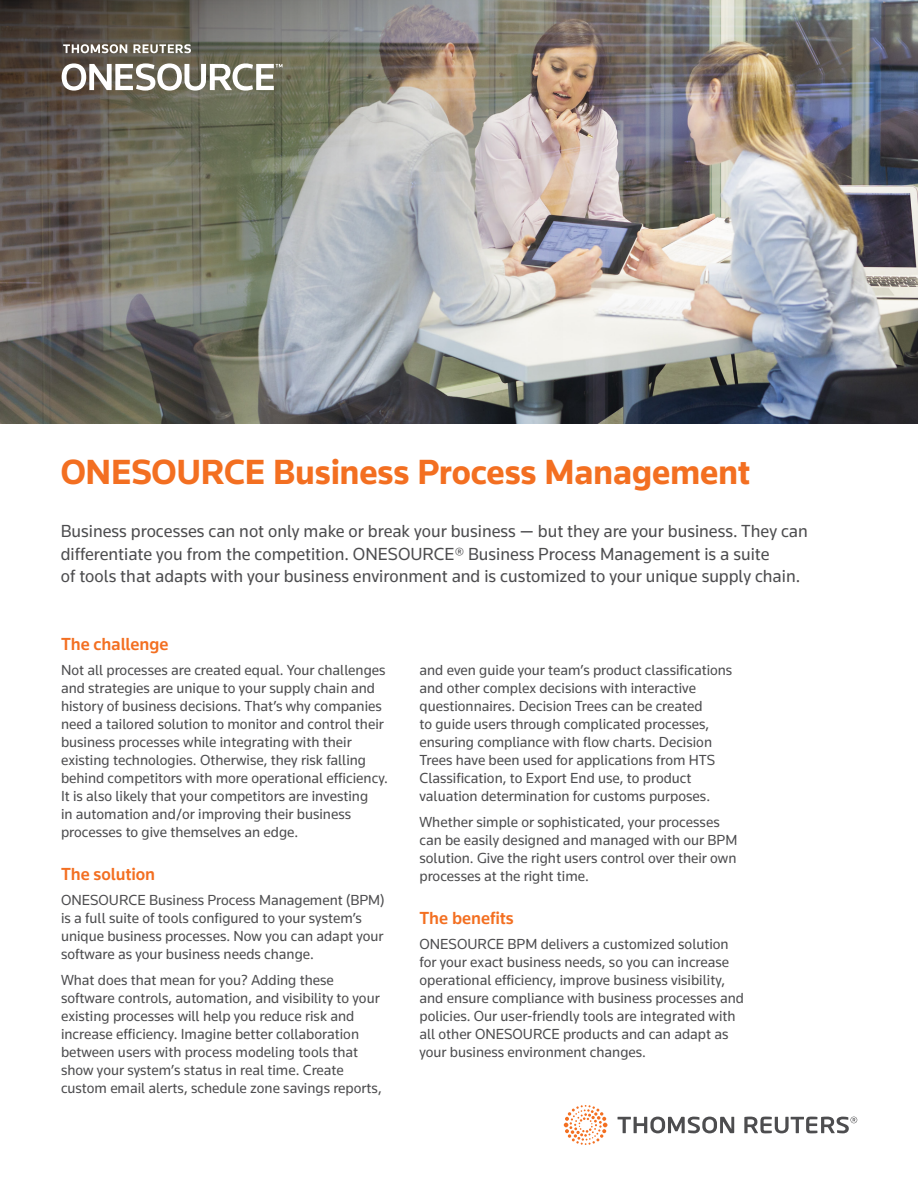
<style>
.page{position:relative;width:918px;height:1188px;background:#fff}
.page>*{position:absolute;margin:0;border:0;box-sizing:border-box;transform-origin:0 0}
.Title_of_paper{font:700 36px "Knowledge 2017";letter-spacing:-.005em;color:#f36f21}
.Paragraph_Text{font:18px/22.5px "Knowledge 2017";color:#4d4d4f}
.Body_Text_Heading{font:500 18px "Knowledge 2017";letter-spacing:-.005em;color:#f36f21}
.Paragraph_Text-2{font:15px/18px "Knowledge 2017";color:#4d4d4f}
</style>
<div class="page">
<img style="left:735px;top:0;width:183px;height:423px">
<img style="left:0;top:0;width:735px;height:423px">
<svg style="left:62px;top:44px;width:221px;height:47px"></svg>
<svg style="left:618px;top:1117px;width:239px;height:16px"></svg>
<svg style="left:564px;top:1105px;width:43px;height:40px"></svg>
<p class="Title_of_paper" style="left:61px;top:450px;width:691px">ONESOURCE Business Process Management</p>
<p class="Paragraph_Text" style="left:61px;top:520px;width:749px">Business processes can not only make or break your business — but they are your business. They can differentiate you from the competition. ONESOURCE® Business Process Management is a suite<br>of tools that adapts with your business environment and is customized to your unique supply chain.</p>
<p class="Body_Text_Heading" style="left:61px;top:633px;width:109px">The challenge</p>
<p class="Paragraph_Text-2" style="left:61px;top:661px;width:328px">Not all processes are created equal. Your challenges and strategies are unique to your supply chain and history of business decisions. That’s why companies need a tailored solution to monitor and control their business processes while integrating with their existing technologies. Otherwise, they risk falling behind competitors with more operational efficiency.<br>It is also likely that your competitors are investing<br>in automation and/or improving their business processes to give themselves an edge.</p>
<p class="Body_Text_Heading" style="left:61px;top:863px;width:96px">The solution</p>
<p class="Paragraph_Text-2" style="left:61px;top:890px;width:325px">ONESOURCE Business Process Management (BPM) is a full suite of tools configured to your system’s unique business processes. Now you can adapt your software as your business needs change.</p>
<p class="Paragraph_Text-2" style="left:61px;top:971px;width:322px">What does that mean for you? Adding these software controls, automation, and visibility to your existing processes will help you reduce risk and increase efficiency. Imagine better collaboration between users with process modeling tools that show your system’s status in real time. Create custom email alerts, schedule zone savings reports,</p>
<p class="Paragraph_Text-2" style="left:419px;top:661px;width:314px">and even guide your team’s product classifications and other complex decisions with interactive questionnaires. Decision Trees can be created<br>to guide users through complicated processes, ensuring compliance with flow charts. Decision Trees have been used for applications from HTS Classification, to Export End use, to product valuation determination for customs purposes.</p>
<p class="Paragraph_Text-2" style="left:419px;top:813px;width:319px">Whether simple or sophisticated, your processes can be easily designed and managed with our BPM solution. Give the right users control over their own processes at the right time.</p>
<p class="Body_Text_Heading" style="left:419px;top:907px;width:96px">The benefits</p>
<p class="Paragraph_Text-2" style="left:419px;top:934px;width:326px">ONESOURCE BPM delivers a customized solution for your exact business needs, so you can increase operational efficiency, improve business visibility, and ensure compliance with business processes and policies. Our user-friendly tools are integrated with all other ONESOURCE products and can adapt as your business environment changes.</p>
</div>
